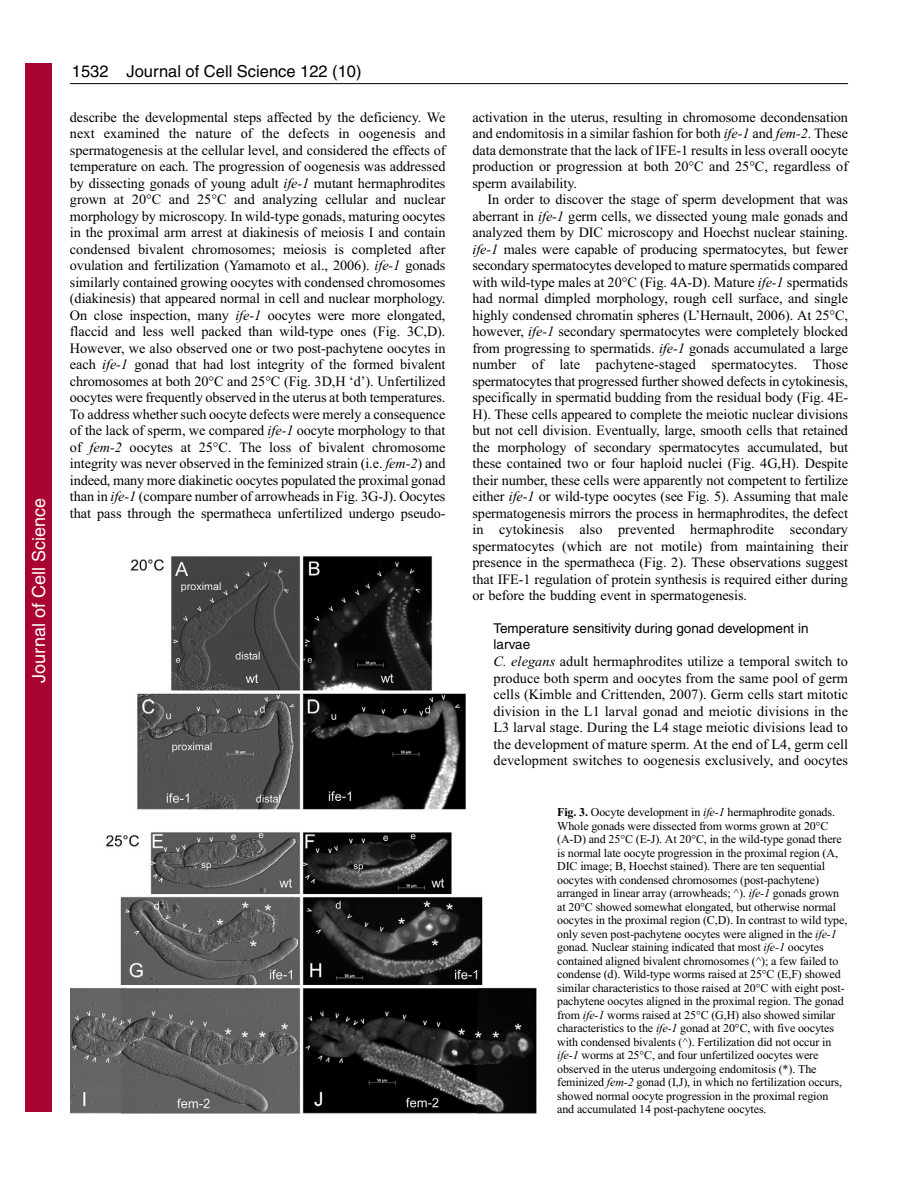
<style>
.page{position:relative;width:918px;height:1188px;background:#fff}
.page>*{position:absolute;margin:0;border:0;box-sizing:border-box;transform-origin:0 0}
.t1{font:18px "Helvetica";color:#fff}
.t2{font:16.5px "Helvetica";color:#000}
.t3{font:14.25px/16.5px "Times New Roman";letter-spacing:-.005em;color:#000;text-align:justify}
.t4{font:13.5px/16.5px "Helvetica";color:#000}
.t5{font:12px/13.5px "Times New Roman";letter-spacing:-.01em;color:#000}
.s1{font-style:italic}
.s2{font-weight:700}
</style>
<div class="page">
<hr style="left:70px;top:83px;width:778px;height:1px;background:#000">
<img style="left:70px;top:556px;width:467px;height:558px">
<div style="left:26px;top:64px;width:26px;height:1048px;background:#a90332"></div>
<p class="t1" style="left:28px;top:683px;width:186px;rotate:-90deg">Journal of Cell Science</p>
<p class="t2" style="left:127px;top:65px;width:237px">Journal of Cell Science 122 (10)</p>
<p class="t2" style="left:72px;top:65px;width:38px">1532</p>
<p class="t3" style="left:70px;top:110px;width:377px">describe the developmental steps affected by the deficiency. We next examined the nature of the defects in oogenesis and spermatogenesis at the cellular level, and considered the effects of temperature on each. The progression of oogenesis was addressed by dissecting gonads of young adult <span class="s1">ife-1</span> mutant hermaphrodites grown at 20°C and 25°C and analyzing cellular and nuclear morphology by microscopy. In wild-type gonads, maturing oocytes in the proximal arm arrest at diakinesis of meiosis I and contain condensed bivalent chromosomes; meiosis is completed after ovulation and fertilization (Yamamoto et al., 2006). <span class="s1">ife-1</span> gonads similarly contained growing oocytes with condensed chromosomes (diakinesis) that appeared normal in cell and nuclear morphology.<br>On close inspection, many <span class="s1">ife-1</span> oocytes were more elongated, flaccid and less well packed than wild-type ones (Fig. 3C,D).<br>However, we also observed one or two post-pachytene oocytes in each <span class="s1">ife-1</span> gonad that had lost integrity of the formed bivalent chromosomes at both 20°C and 25°C (Fig. 3D,H ‘d’). Unfertilized oocytes were frequently observed in the uterus at both temperatures.<br>To address whether such oocyte defects were merely a consequence of the lack of sperm, we compared <span class="s1">ife-1</span> oocyte morphology to that of <span class="s1">fem-2</span> oocytes at 25°C. The loss of bivalent chromosome integrity was never observed in the feminized strain (i.e. <span class="s1">fem-2</span>) and indeed, many more diakinetic oocytes populated the proximal gonad than in <span class="s1">ife-1</span> (compare number of arrowheads in Fig. 3G-J). Oocytes that pass through the spermatheca unfertilized undergo pseudo-</p>
<p class="t3" style="left:472px;top:110px;width:377px">activation in the uterus, resulting in chromosome decondensation and endomitosis in a similar fashion for both <span class="s1">ife-1</span> and <span class="s1">fem-2</span>. These data demonstrate that the lack of IFE-1 results in less overall oocyte production or progression at both 20°C and 25°C, regardless of sperm availability.</p>
<p class="t3" style="left:472px;top:192px;width:377px;text-indent:15px">In order to discover the stage of sperm development that was aberrant in <span class="s1">ife-1</span> germ cells, we dissected young male gonads and analyzed them by DIC microscopy and Hoechst nuclear staining. <span class="s1">ife-1</span> males were capable of producing spermatocytes, but fewer secondary spermatocytes developed to mature spermatids compared with wild-type males at 20°C (Fig. 4A-D). Mature <span class="s1">ife-1</span> spermatids had normal dimpled morphology, rough cell surface, and single highly condensed chromatin spheres (L’Hernault, 2006). At 25°C, however, <span class="s1">ife-1</span> secondary spermatocytes were completely blocked from progressing to spermatids. <span class="s1">ife-1</span> gonads accumulated a large number of late pachytene-staged spermatocytes. Those spermatocytes that progressed further showed defects in cytokinesis, specifically in spermatid budding from the residual body (Fig. 4E-H). These cells appeared to complete the meiotic nuclear divisions but not cell division. Eventually, large, smooth cells that retained the morphology of secondary spermatocytes accumulated, but these contained two or four haploid nuclei (Fig. 4G,H). Despite their number, these cells were apparently not competent to fertilize either <span class="s1">ife-1</span> or wild-type oocytes (see Fig. 5). Assuming that male spermatogenesis mirrors the process in hermaphrodites, the defect in cytokinesis also prevented hermaphrodite secondary spermatocytes (which are not motile) from maintaining their presence in the spermatheca (Fig. 2). These observations suggest that IFE-1 regulation of protein synthesis is required either during or before the budding event in spermatogenesis.</p>
<p class="t4" style="left:493px;top:621px;width:317px">Temperature sensitivity during gonad development in larvae</p>
<p class="t3" style="left:493px;top:654px;width:356px"><span class="s1">C. elegans</span> adult hermaphrodites utilize a temporal switch to produce both sperm and oocytes from the same pool of germ cells (Kimble and Crittenden, 2007). Germ cells start mitotic division in the L1 larval gonad and meiotic divisions in the L3 larval stage. During the L4 stage meiotic divisions lead to the development of mature sperm. At the end of L4, germ cell development switches to oogenesis exclusively, and oocytes</p>
<p class="t5" style="left:557px;top:806px;width:292px"><span class="s2">Fig. 3.</span> Oocyte development in <span class="s1">ife-1</span> hermaphrodite gonads.<br>Whole gonads were dissected from worms grown at 20°C (A-D) and 25°C (E-J). At 20°C, in the wild-type gonad there is normal late oocyte progression in the proximal region (A, DIC image; B, Hoechst stained). There are ten sequential oocytes with condensed chromosomes (post-pachytene) arranged in linear array (arrowheads; ^). <span class="s1">ife-1</span> gonads grown at 20°C showed somewhat elongated, but otherwise normal oocytes in the proximal region (C,D). In contrast to wild type, only seven post-pachytene oocytes were aligned in the <span class="s1">ife-1 </span>gonad. Nuclear staining indicated that most <span class="s1">ife-1</span> oocytes contained aligned bivalent chromosomes (^); a few failed to condense (d). Wild-type worms raised at 25°C (E,F) showed similar characteristics to those raised at 20°C with eight post&shy;pachytene oocytes aligned in the proximal region. The gonad from <span class="s1">ife-1</span> worms raised at 25°C (G,H) also showed similar characteristics to the <span class="s1">ife-1</span> gonad at 20°C, with five oocytes with condensed bivalents (^). Fertilization did not occur in <span class="s1">ife-1</span> worms at 25°C, and four unfertilized oocytes were observed in the uterus undergoing endomitosis (*). The feminized <span class="s1">fem-2</span> gonad (I,J), in which no fertilization occurs, showed normal oocyte progression in the proximal region and accumulated 14 post-pachytene oocytes.</p>
</div>
